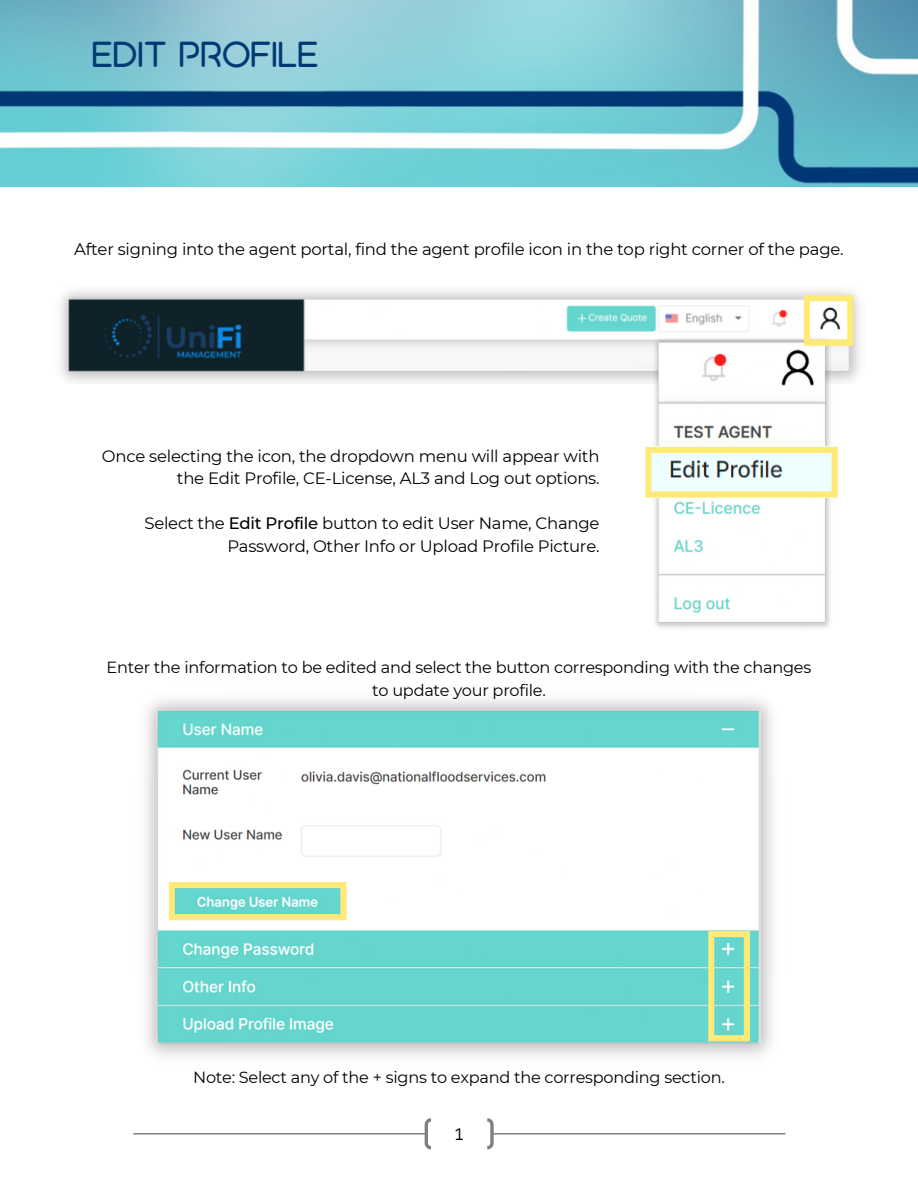
<style>
.page{position:relative;width:918px;height:1188px;background:#fff}
.page>*{position:absolute;margin:0;border:0;box-sizing:border-box;transform-origin:0 0}
.t1{font:32.25px "Aquatico";color:#003a74}
.t2{font:16.5px/22.5px "Montserrat";letter-spacing:-.015em;color:#000;text-align:right}
.t3{font:16.5px "IBM Plex Sans Cond";color:#000}
.t4{font:16.2px/22.5px "Montserrat";letter-spacing:-.015em;color:#000;text-align:center}
.s1{font-weight:500}
</style>
<div class="page">
<hr style="left:133px;top:1133px;width:652px;height:2px;background:#808080">
<svg style="left:423px;top:1118px;width:72px;height:32px"></svg>
<img style="left:0;top:0;width:918px;height:186px">
<img style="left:60px;top:290px;width:800px;height:92px">
<img style="left:650px;top:334px;width:184px;height:294px">
<svg style="left:645px;top:447px;width:193px;height:51px;background:#e5ebc9"></svg>
<svg style="left:804px;top:295px;width:49px;height:51px"></svg>
<img style="left:146px;top:699px;width:626px;height:357px">
<svg style="left:169px;top:882px;width:178px;height:38px;background:#a7dfb1"></svg>
<svg style="left:708px;top:931px;width:42px;height:110px;background:#a2deaf"></svg>
<h1 class="t1" style="left:92px;top:34px;width:228px">EDIT PROFILE</h1>
<p class="t2" style="left:74px;top:238px;width:771px">After signing into the agent portal, find the agent profile icon in the top right corner of the page.</p>
<p class="t2" style="left:102px;top:445px;width:499px">Once selecting the icon, the dropdown menu will appear with the Edit Profile, CE-License, AL3 and Log out options.</p>
<p class="t2" style="left:145px;top:512px;width:457px">Select the <span class="s1">Edit Profile</span> button to edit User Name, Change<br>Password, Other Info or Upload Profile Picture.</p>
<p class="t4" style="left:107px;top:656px;width:706px">Enter the information to be edited and select the button corresponding with the changes to update your profile.</p>
<p class="t4" style="left:193px;top:1066px;width:533px">Note: Select any of the + signs to expand the corresponding section.</p>
<p class="t3" style="left:455px;top:1123px;width:10px">1</p>
</div>
